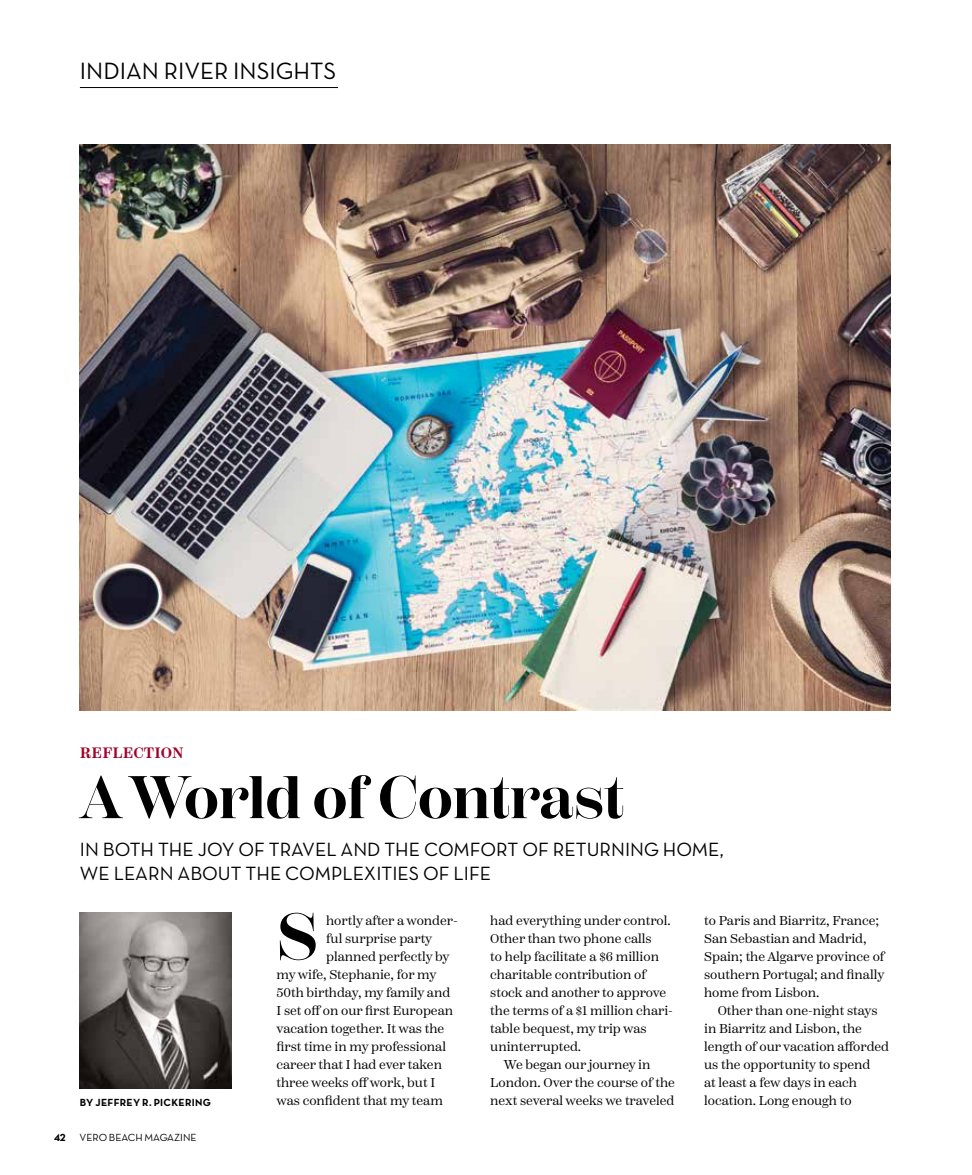
<style>
.page{position:relative;width:972px;height:1175px;background:#fff}
.page>*{position:absolute;margin:0;border:0;box-sizing:border-box;transform-origin:0 0}
.t1{font:700 66px "Scotch Display";color:#000}
.t2{font:700 60px "Scotch Display";letter-spacing:-.01em;color:#000}
.t3{font:24px "Neutra Text";color:#000}
.t4{font:19.5px/24px "Neutra Text Book Alt";color:#000}
.t5{font:600 15px "Scotch Text";letter-spacing:.01em;color:#9e032a}
.t6{font:12.75px/18px "Scotch Text";color:#000}
.t7{font:10.5px "Neutraface Text Bold Alt";letter-spacing:.03em;color:#000}
.t8{font:10.5px "Neutraface Text Book Alt";color:#000}
</style>
<div class="page">
<hr style="left:80px;top:87px;width:258px;height:1px;background:#000">
<img style="left:80px;top:144px;width:810px;height:566px">
<img style="left:80px;top:912px;width:152px;height:176px">
<h3 class="t3" style="left:80px;top:56px;width:258px">INDIAN RIVER INSIGHTS</h3>
<p class="t5" style="left:80px;top:744px;width:105px">REFLECTION</p>
<h2 class="t2" style="left:80px;top:763px;width:546px">A World of Contrast</h2>
<h3 class="t4" style="left:80px;top:836px;width:645px">IN BOTH THE JOY OF TRAVEL AND THE COMFORT OF RETURNING HOME,<br>WE LEARN ABOUT THE COMPLEXITIES OF LIFE</h3>
<p class="t7" style="left:80px;top:1095px;width:133px">BY JEFFREY R. PICKERING</p>
<p class="t7" style="left:54px;top:1130px;width:13px">42</p>
<p class="t8" style="left:80px;top:1130px;width:119px">VERO BEACH MAGAZINE</p>
<h1 class="t1" style="left:276px;top:899px;width:43px">S</h1>
<p class="t6" style="left:326px;top:912px;width:133px">hortly after a wonder-</p>
<p class="t6" style="left:326px;top:930px;width:108px">ful surprise party</p>
<p class="t6" style="left:326px;top:948px;width:125px">planned perfectly by</p>
<p class="t6" style="left:276px;top:966px;width:161px">my wife, Stephanie, for my</p>
<p class="t6" style="left:276px;top:984px;width:175px">50th birthday, my family and</p>
<p class="t6" style="left:276px;top:1002px;width:178px">I set off on our first European</p>
<p class="t6" style="left:276px;top:1020px;width:169px">vacation together. It was the</p>
<p class="t6" style="left:276px;top:1038px;width:171px">first time in my professional</p>
<p class="t6" style="left:276px;top:1056px;width:167px">career that I had ever taken</p>
<p class="t6" style="left:276px;top:1074px;width:160px">three weeks off work, but I</p>
<p class="t6" style="left:276px;top:1092px;width:168px">was confident that my team</p>
<p class="t6" style="left:490px;top:912px;width:182px">had everything under control.</p>
<p class="t6" style="left:490px;top:930px;width:163px">Other than two phone calls</p>
<p class="t6" style="left:490px;top:948px;width:170px">to help facilitate a $6 million</p>
<p class="t6" style="left:490px;top:966px;width:157px">charitable contribution of</p>
<p class="t6" style="left:490px;top:984px;width:178px">stock and another to approve</p>
<p class="t6" style="left:490px;top:1002px;width:184px">the terms of a $1 million chari-</p>
<p class="t6" style="left:490px;top:1020px;width:158px">table bequest, my trip was</p>
<p class="t6" style="left:490px;top:1038px;width:92px">uninterrupted.</p>
<p class="t6" style="left:504px;top:1056px;width:148px">We began our journey in</p>
<p class="t6" style="left:490px;top:1074px;width:186px">London. Over the course of the</p>
<p class="t6" style="left:490px;top:1092px;width:186px">next several weeks we traveled</p>
<p class="t6" style="left:704px;top:912px;width:182px">to Paris and Biarritz, France;<br>San Sebastian and Madrid,<br>Spain; the Algarve province of southern Portugal; and finally home from Lisbon.</p>
<p class="t6" style="left:704px;top:1002px;width:186px;text-indent:14px">Other than one-night stays in Biarritz and Lisbon, the length of our vacation afforded us the opportunity to spend<br>at least a few days in each location. Long enough to</p>
</div>
